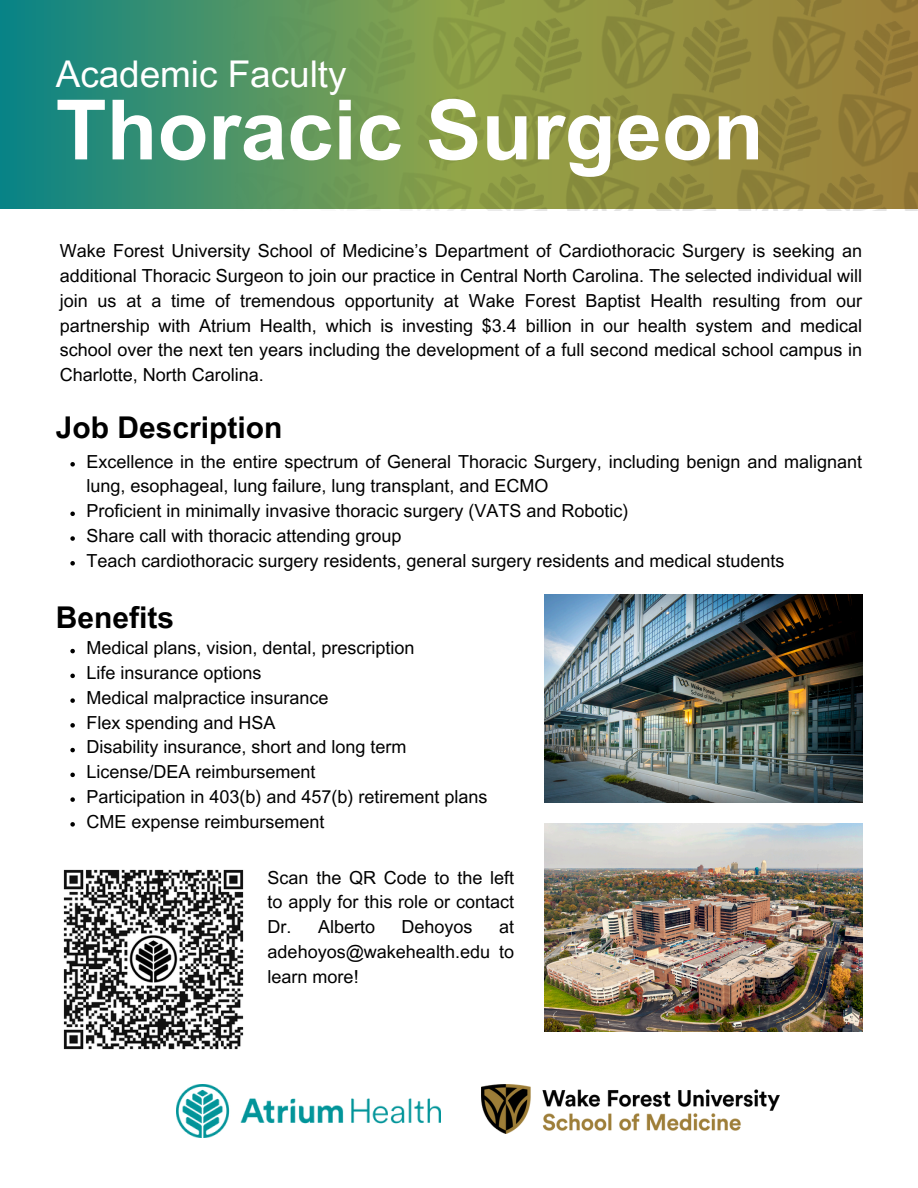
<style>
.page{position:relative;width:918px;height:1188px;background:#fff}
.page>*{position:absolute;margin:0;border:0;box-sizing:border-box;transform-origin:0 0}
.t1{font:700 83.25px "Arial MT Pro";color:#fff}
.t2{font:36.9px "Arial MT Pro";color:#fff}
.t3{font:700 30px "Arial MT Pro";color:#000}
.t4{font:18px/24.8px "Arial MT Pro";color:#000;text-align:justify}
</style>
<div class="page">
<img style="left:481px;top:1084px;width:299px;height:50px">
<img style="left:176px;top:1084px;width:265px;height:53px">
<svg style="left:0;top:0;width:110px;height:208px;background:#16867f"></svg>
<img style="left:110px;top:0;width:808px;height:211px">
<img style="left:544px;top:594px;width:318px;height:209px">
<svg style="left:70px;top:649px;width:5px;height:4px"></svg>
<svg style="left:70px;top:674px;width:5px;height:4px"></svg>
<svg style="left:70px;top:698px;width:5px;height:5px"></svg>
<svg style="left:70px;top:723px;width:5px;height:5px"></svg>
<svg style="left:70px;top:748px;width:5px;height:4px"></svg>
<svg style="left:70px;top:773px;width:5px;height:4px"></svg>
<svg style="left:70px;top:797px;width:5px;height:5px"></svg>
<svg style="left:70px;top:822px;width:5px;height:5px"></svg>
<svg style="left:70px;top:462px;width:5px;height:5px"></svg>
<svg style="left:70px;top:512px;width:5px;height:4px"></svg>
<svg style="left:70px;top:536px;width:5px;height:5px"></svg>
<svg style="left:70px;top:561px;width:5px;height:5px"></svg>
<img style="left:544px;top:823px;width:318px;height:209px">
<img style="left:63px;top:869px;width:181px;height:181px">
<p class="t2" style="left:56px;top:60px;width:292px">Academic Faculty</p>
<h1 class="t1" style="left:56px;top:99px;width:709px">Thoracic Surgeon</h1>
<p class="t4" style="left:60px;top:241px;width:804px">Wake Forest University School of Medicine’s Department of Cardiothoracic Surgery is seeking an additional Thoracic Surgeon to join our practice in Central North Carolina. The selected individual will join us at a time of tremendous opportunity at Wake Forest Baptist Health resulting from our partnership with Atrium Health, which is investing $3.4 billion in our health system and medical school over the next ten years including the development of a full second medical school campus in Charlotte, North Carolina.</p>
<p class="t3" style="left:56px;top:416px;width:228px">Job Description</p>
<p class="t4" style="left:86px;top:451px;width:777px">Excellence in the entire spectrum of General Thoracic Surgery, including benign and malignant lung, esophageal, lung failure, lung transplant, and ECMO</p>
<p class="t4" style="left:86px;top:501px;width:544px">Proficient in minimally invasive thoracic surgery (VATS and Robotic)</p>
<p class="t4" style="left:86px;top:525px;width:317px">Share call with thoracic attending group</p>
<p class="t4" style="left:86px;top:550px;width:700px">Teach cardiothoracic surgery residents, general surgery residents and medical students</p>
<p class="t3" style="left:56px;top:607px;width:120px">Benefits</p>
<h3 class="t4" style="left:86px;top:638px;width:330px">Medical plans, vision, dental, prescription</h3>
<p class="t4" style="left:86px;top:663px;width:177px">Life insurance options</p>
<p class="t4" style="left:86px;top:688px;width:244px">Medical malpractice insurance</p>
<p class="t4" style="left:86px;top:712px;width:191px">Flex spending and HSA</p>
<p class="t4" style="left:86px;top:737px;width:322px">Disability insurance, short and long term</p>
<p class="t4" style="left:86px;top:762px;width:231px">License/DEA reimbursement</p>
<h3 class="t4" style="left:86px;top:787px;width:403px">Participation in 403(b) and 457(b) retirement plans</h3>
<p class="t4" style="left:86px;top:811px;width:240px">CME expense reimbursement</p>
<p class="t4" style="left:268px;top:867px;width:248px">Scan the QR Code to the left to apply for this role or contact Dr. Alberto</p>
<p class="t4" style="left:402px;top:917px;width:73px">Dehoyos</p>
<p class="t4" style="left:268px;top:917px;width:248px;text-indent:231px">at adehoyos@wakehealth.edu to learn more!</p>
</div>
